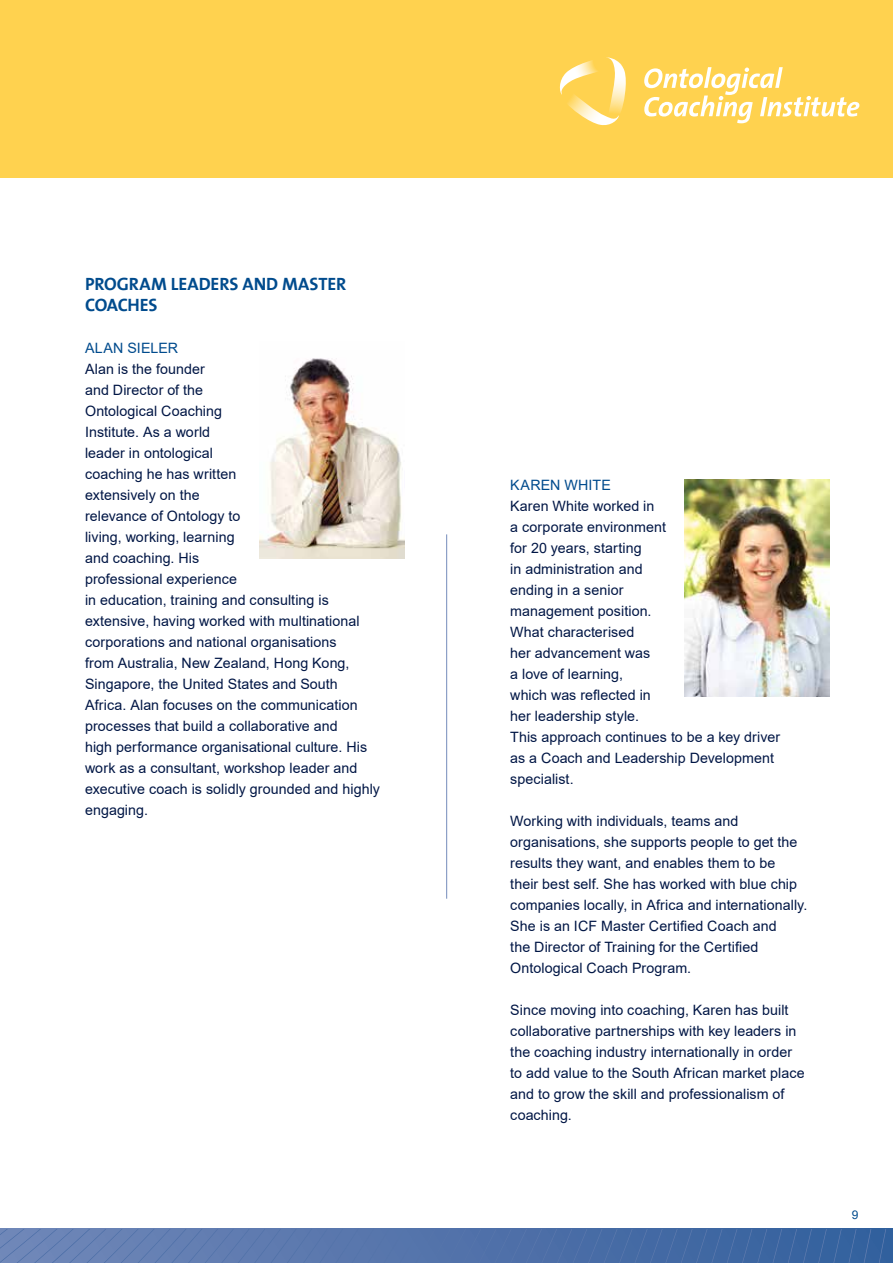
<style>
.page{position:relative;width:893px;height:1263px;background:#fff}
.page>*{position:absolute;margin:0;border:0;box-sizing:border-box;transform-origin:0 0}
.t1{font:18px/21px "The Sans 7 Bold Plain";letter-spacing:-.005em;color:#004b8d}
.t2{font:14.25px/21px "Arial";letter-spacing:.005em;color:#001645}
.t3{font:14.25px "Arial";letter-spacing:.01em;color:#004b8d}
.t4{font:12px "Arial";color:#004b8d}
</style>
<div class="page">
<svg style="left:0;top:1229px;width:893px;height:34px;background:#5173aa"></svg>
<div style="left:0;top:0;width:893px;height:178px;background:#ffd24f"></div>
<hr style="left:446px;top:534px;width:1px;height:365px;background:#758cbb">
<img style="left:259px;top:358px;width:146px;height:201px">
<svg style="left:644px;top:67px;width:215px;height:56px"></svg>
<svg style="left:559px;top:57px;width:67px;height:69px"></svg>
<img style="left:685px;top:480px;width:144px;height:217px">
<p class="t1" style="left:85px;top:272px;width:263px">PROGRAM LEADERS AND MASTER<br>COACHES</p>
<p class="t3" style="left:85px;top:338px;width:95px">ALAN SIELER</p>
<p class="t2" style="left:85px;top:358px;width:296px">Alan is the founder<br>and Director of the<br>Ontological Coaching<br>Institute. As a world<br>leader in ontological<br>coaching he has written<br>extensively on the<br>relevance of Ontology to<br>living, working, learning<br>and coaching. His<br>professional experience<br>in education, training and consulting is extensive, having worked with multinational corporations and national organisations<br>from Australia, New Zealand, Hong Kong,<br>Singapore, the United States and South<br>Africa. Alan focuses on the communication processes that build a collaborative and<br>high performance organisational culture. His work as a consultant, workshop leader and executive coach is solidly grounded and highly engaging.</p>
<p class="t3" style="left:510px;top:475px;width:102px">KAREN WHITE</p>
<p class="t2" style="left:510px;top:496px;width:271px">Karen White worked in<br>a corporate environment<br>for 20 years, starting<br>in administration and<br>ending in a senior<br>management position.<br>What characterised<br>her advancement was<br>a love of learning,<br>which was reflected in<br>her leadership style.<br>This approach continues to be a key driver as a Coach and Leadership Development specialist.</p>
<p class="t2" style="left:510px;top:811px;width:299px">Working with individuals, teams and organisations, she supports people to get the results they want, and enables them to be<br>their best self. She has worked with blue chip companies locally, in Africa and internationally.<br>She is an ICF Master Certified Coach and<br>the Director of Training for the Certified Ontological Coach Program.</p>
<p class="t2" style="left:510px;top:1000px;width:296px">Since moving into coaching, Karen has built collaborative partnerships with key leaders in the coaching industry internationally in order to add value to the South African market place and to grow the skill and professionalism of coaching.</p>
<p class="t4" style="left:852px;top:1206px;width:8px">9</p>
</div>
